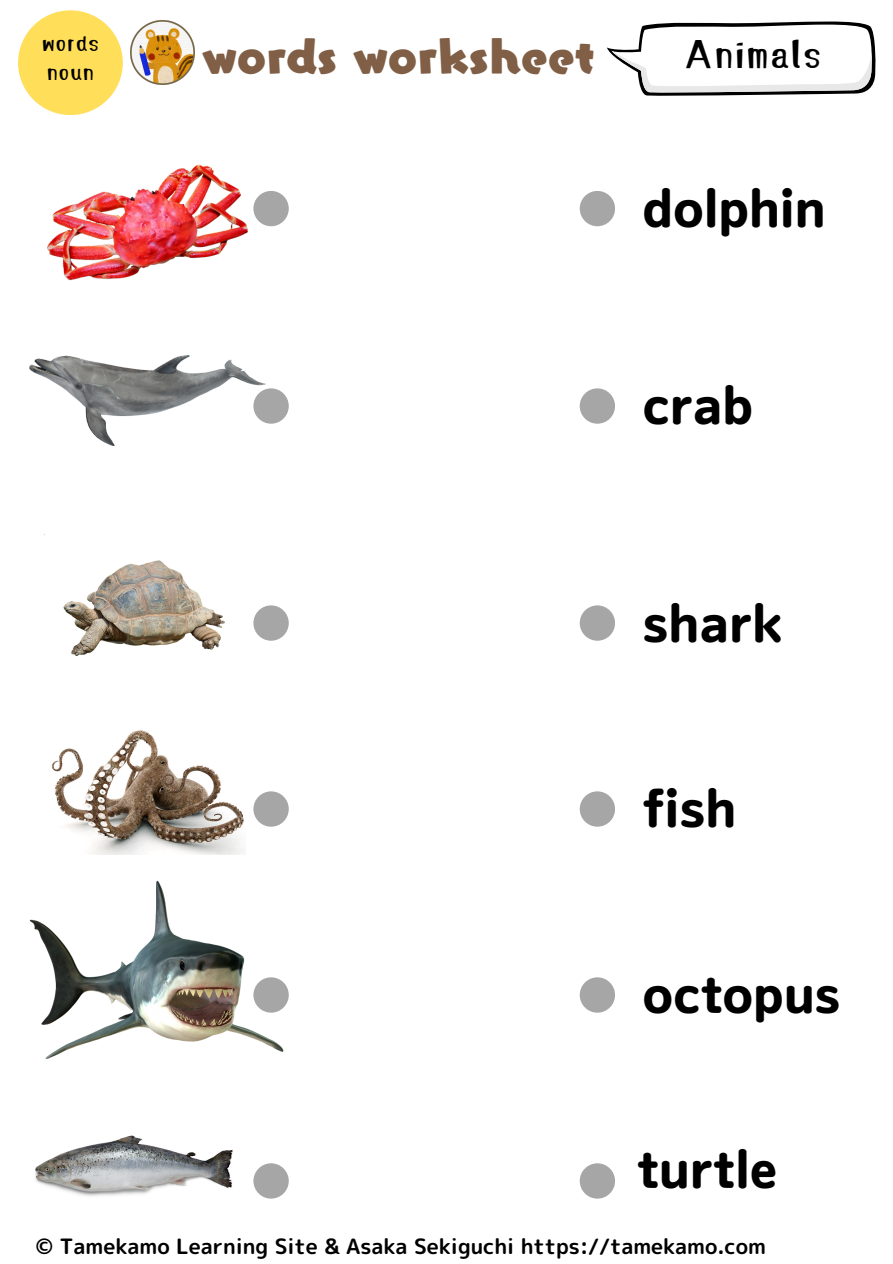
<style>
.page{position:relative;width:893px;height:1264px;background:#fff}
.page>*{position:absolute;margin:0;border:0;box-sizing:border-box;transform-origin:0 0}
.t1{font:48px "Nud Motoya Maru Std W6";letter-spacing:.025em;color:#000}
.t2{font:41.1px "Canva Yuruka Std UB";color:#805f46}
.t3{font:36px "Amato Font";color:#000}
.t4{font:21.15px "rounded mplus 1 p bold";color:#000}
.t5{font:20.85px "Amato Font";color:#000}
</style>
<div class="page">
<div style="left:253px;top:191px;width:36px;height:35px;background:#a6a6a6;border-radius:50%"></div>
<div style="left:253px;top:388px;width:36px;height:36px;background:#a6a6a6;border-radius:50%"></div>
<div style="left:253px;top:605px;width:36px;height:35px;background:#a6a6a6;border-radius:50%"></div>
<div style="left:253px;top:791px;width:36px;height:35px;background:#a6a6a6;border-radius:50%"></div>
<div style="left:253px;top:1163px;width:36px;height:35px;background:#a6a6a6;border-radius:50%"></div>
<div style="left:579px;top:191px;width:36px;height:35px;background:#a6a6a6;border-radius:50%"></div>
<div style="left:579px;top:388px;width:36px;height:36px;background:#a6a6a6;border-radius:50%"></div>
<div style="left:579px;top:605px;width:36px;height:35px;background:#a6a6a6;border-radius:50%"></div>
<div style="left:579px;top:791px;width:36px;height:35px;background:#a6a6a6;border-radius:50%"></div>
<div style="left:579px;top:977px;width:36px;height:35px;background:#a6a6a6;border-radius:50%"></div>
<div style="left:579px;top:1163px;width:36px;height:35px;background:#a6a6a6;border-radius:50%"></div>
<img style="left:47px;top:164px;width:201px;height:117px">
<img style="left:30px;top:355px;width:235px;height:90px">
<img style="left:44px;top:534px;width:180px;height:121px">
<img style="left:51px;top:730px;width:194px;height:124px">
<img style="left:35px;top:1135px;width:198px;height:61px">
<img style="left:29px;top:880px;width:260px;height:179px">
<div style="left:18px;top:10px;width:105px;height:105px;background:#ffde59;border-radius:50%"></div>
<img style="left:130px;top:21px;width:64px;height:64px">
<svg style="left:607px;top:21px;width:269px;height:75px"></svg>
<p class="t5" style="left:41px;top:33px;width:60px">words</p>
<h1 class="t5" style="left:46px;top:62px;width:49px">noun</h1>
<p class="t2" style="left:202px;top:35px;width:394px">words worksheet</p>
<h1 class="t3" style="left:683px;top:37px;width:140px">Animals</h1>
<p class="t1" style="left:643px;top:184px;width:183px">dolphin</p>
<h1 class="t1" style="left:643px;top:381px;width:111px">crab</h1>
<p class="t1" style="left:643px;top:598px;width:141px">shark</p>
<h1 class="t1" style="left:643px;top:784px;width:94px">fish</h1>
<p class="t1" style="left:643px;top:970px;width:198px">octopus</p>
<p class="t1" style="left:637px;top:1144px;width:141px">turtle</p>
<h1 class="t4" style="left:36px;top:1231px;width:731px">© Tamekamo Learning Site &amp; Asaka Sekiguchi https://tamekamo.com</h1>
</div>
